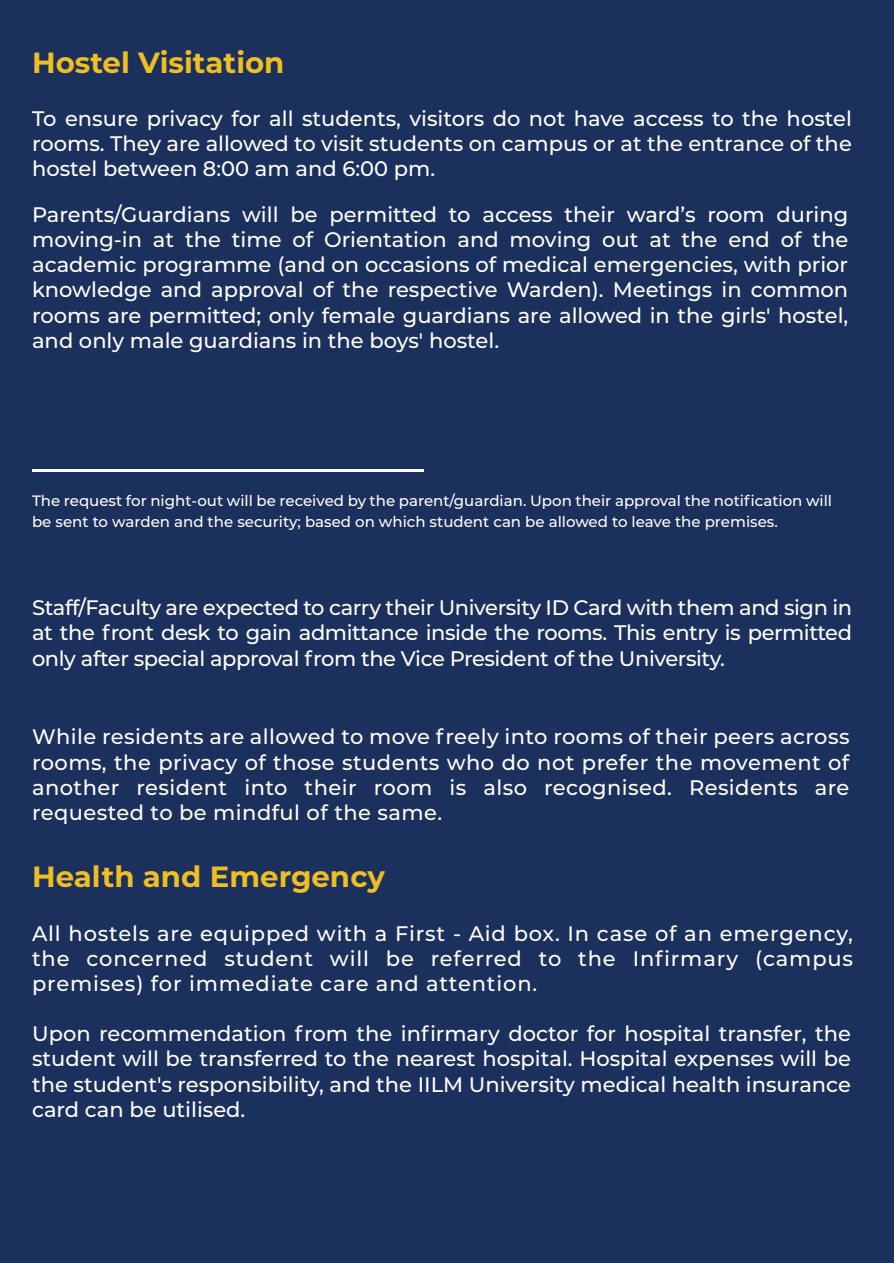
<style>
.page{position:relative;width:894px;height:1263px;background:#fff}
.page>*{position:absolute;margin:0;border:0;box-sizing:border-box;transform-origin:0 0}
.t1{font:700 29.25px "Montserrat";color:#efbe22}
.t2{font:500 21px/25.2px "Montserrat";color:#fff;text-align:justify}
.t3{font:500 15px/21px "Montserrat";color:#fff}
</style>
<div class="page">
<div style="left:0;top:0;width:893px;height:1263px;background:#1b305c"></div>
<hr style="left:32px;top:469px;width:392px;height:2px;background:#fff">
<h1 class="t1" style="left:32px;top:42px;width:254px">Hostel Visitation</h1>
<p class="t2" style="left:32px;top:105px;width:821px">To ensure privacy for all students, visitors do not have access to the hostel rooms. They are allowed to visit students on campus or at the entrance of the hostel between 8:00 am and 6:00 pm.</p>
<p class="t2" style="left:32px;top:201px;width:817px">Parents/Guardians will be permitted to access their ward’s room during moving-in at the time of Orientation and moving out at the end of the academic programme (and on occasions of medical emergencies, with prior knowledge and approval of the respective Warden). Meetings in common rooms are permitted; only female guardians are allowed in the girls' hostel, and only male guardians in the boys' hostel.</p>
<p class="t3" style="left:32px;top:490px;width:801px">The request for night-out will be received by the parent/guardian. Upon their approval the notification will be sent to warden and the security; based on which student can be allowed to leave the premises.</p>
<p class="t2" style="left:32px;top:594px;width:821px">Staff/Faculty are expected to carry their University ID Card with them and sign in at the front desk to gain admittance inside the rooms. This entry is permitted only after special approval from the Vice President of the University.</p>
<p class="t2" style="left:32px;top:723px;width:818px">While residents are allowed to move freely into rooms of their peers across rooms, the privacy of those students who do not prefer the movement of another resident into their room is also recognised. Residents are requested to be mindful of the same.</p>
<h1 class="t1" style="left:32px;top:856px;width:354px">Health and Emergency</h1>
<p class="t2" style="left:32px;top:919px;width:822px">All hostels are equipped with a First - Aid box. In case of an emergency, the concerned student will be referred to the Infirmary (campus premises) for immediate care and attention.</p>
<p class="t2" style="left:32px;top:1020px;width:820px">Upon recommendation from the infirmary doctor for hospital transfer, the student will be transferred to the nearest hospital. Hospital expenses will be the student's responsibility, and the IILM University medical health insurance card can be utilised.</p>
</div>
